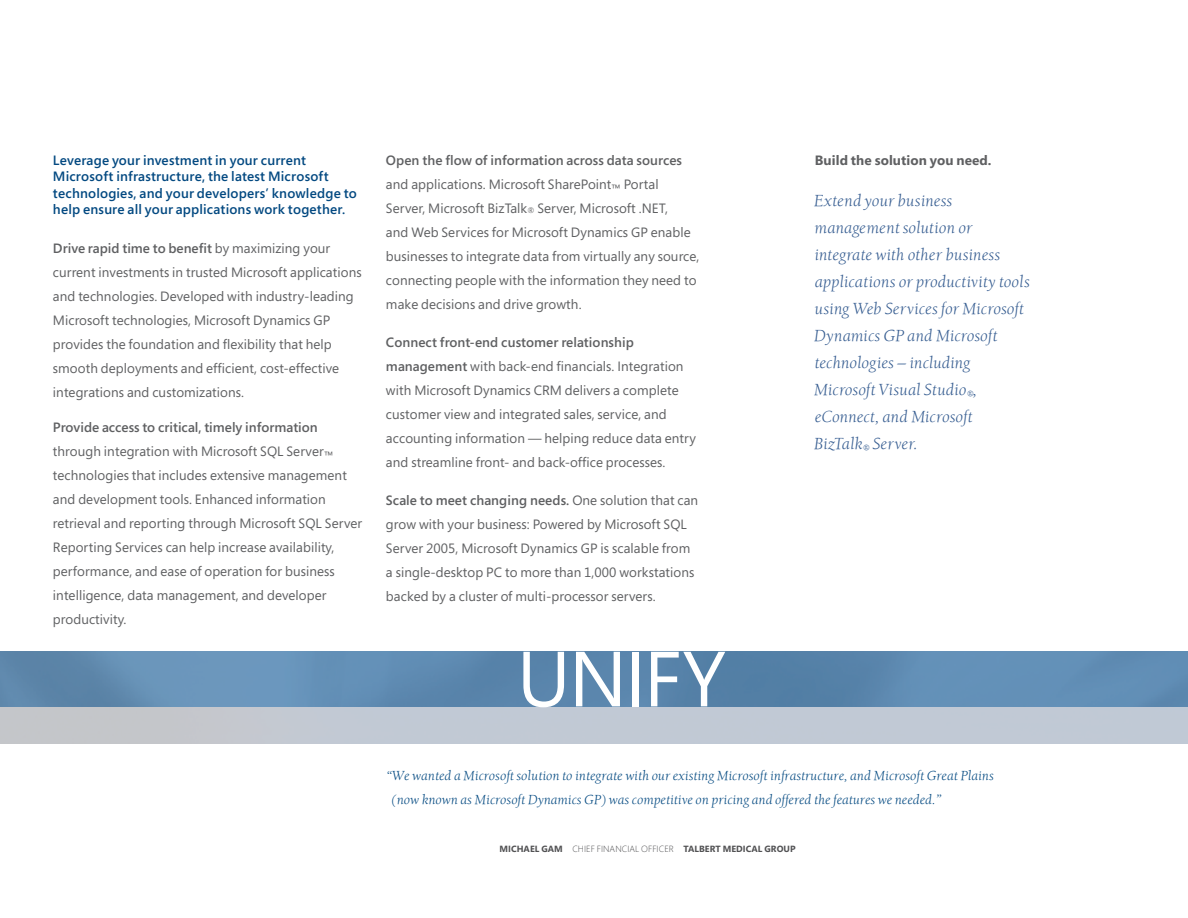
<style>
.page{position:relative;width:1188px;height:918px;background:#fff}
.page>*{position:absolute;margin:0;border:0;box-sizing:border-box;transform-origin:0 0}
.t1{font:78px "Segoe";letter-spacing:-.025em;color:#fff}
.t2{font:italic 16.5px/27px "Berkeley Old ITCTT Book";letter-spacing:.005em;color:#365d91}
.t3{font:13.5px/24px "Segoe";letter-spacing:.005em;color:#5f6062}
.t4{font:italic 13.5px/24px "Berkeley Old ITCTT Book";letter-spacing:.005em;color:#034981}
.t5{font:600 13.5px/16.5px "Segoe";letter-spacing:.015em;color:#034981}
.t6{font:700 13.5px "Segoe";letter-spacing:.005em;color:#5f6062}
.t7{font:700 9px "Segoe";letter-spacing:.005em;color:#515153}
.t8{font:300 9px "Segoe";letter-spacing:.005em;color:#515153}
.s1{font-weight:600}
.s2{font-size:7.8px}
.s3{font-weight:300}
</style>
<div class="page">
<img style="left:0;top:652px;width:1188px;height:55px">
<p class="t5" style="left:53px;top:152px;width:305px">Leverage your investment in your current Microsoft infrastructure, the latest Microsoft technologies, and your developers’ knowledge to help ensure all your applications work together.</p>
<p class="t3" style="left:53px;top:235px;width:310px"><span class="s1">Drive rapid time to benefit</span> by maximizing your current investments in trusted Microsoft applications and technologies. Developed with industry-leading Microsoft technologies, Microsoft Dynamics GP provides the foundation and flexibility that help smooth deployments and efficient, cost-effective integrations and customizations.</p>
<p class="t3" style="left:53px;top:414px;width:311px"><span class="s1">Provide access to critical, timely information </span>through integration with Microsoft SQL Server<sub>™ </sub>technologies that includes extensive management and development tools. Enhanced information retrieval and reporting through Microsoft SQL Server Reporting Services can help increase availability, performance, and ease of operation for business intelligence, data management, and developer productivity.</p>
<p class="t3" style="left:386px;top:148px;width:315px"><span class="s1">Open the flow of information across data sources </span>and applications. Microsoft SharePoint<sub>™</sub> Portal Server, Microsoft BizTalk<span class="s2">®</span> Server, Microsoft .NET,<br>and Web Services for Microsoft Dynamics GP enable businesses to integrate data from virtually any source, connecting people with the information they need to make decisions and drive growth.</p>
<p class="t3" style="left:386px;top:330px;width:312px"><span class="s1">Connect front-end customer relationship management</span> with back-end financials. Integration with Microsoft Dynamics CRM delivers a complete customer view and integrated sales, service, and accounting information- — helping reduce data entry and streamline front- and back-office processes.</p>
<p class="t3" style="left:386px;top:488px;width:314px"><span class="s1">Scale to meet changing needs.</span> One solution that can grow with your business: Powered by Microsoft SQL Server 2005, Microsoft Dynamics GP is scalable from a single-desktop PC to more than 1,000 workstations backed by a cluster of multi-processor servers.</p>
<h1 class="t1" style="left:517px;top:625px;width:210px">UNIFY</h1>
<p class="t6" style="left:815px;top:151px;width:178px">BUILD THE SOLUTION YOU NEED.</p>
<p class="t2" style="left:814px;top:187px;width:217px">Extend your business management solution or integrate with other business applications or productivity tools using Web Services for Microsoft<br>Dynamics GP and Microsoft technologies — including<br>Microsoft Visual Studio<sub>®</sub>, eConnect, and Microsoft<br>BizTalk<sub>®</sub> Server.</p>
<p class="t4" style="left:392px;top:764px;width:604px;text-indent:-6px">“We wanted a Microsoft solution to integrate with our existing Microsoft infrastructure, and Microsoft Great Plains (now known as Microsoft Dynamics GP) was competitive on pricing and offered the features we needed.”</p>
<p class="t7" style="left:500px;top:843px;width:57px">MICHAEL GAM</p>
<p class="t8" style="left:572px;top:843px;width:75px">CHIEF FINANCIAL OFFIC</p>
<p class="t7" style="left:664px;top:843px;width:31px"><span class="s3">ER</span> TALB</p>
<p class="t7" style="left:705px;top:843px;width:79px">ERT MEDICAL GROUP</p>
</div>
